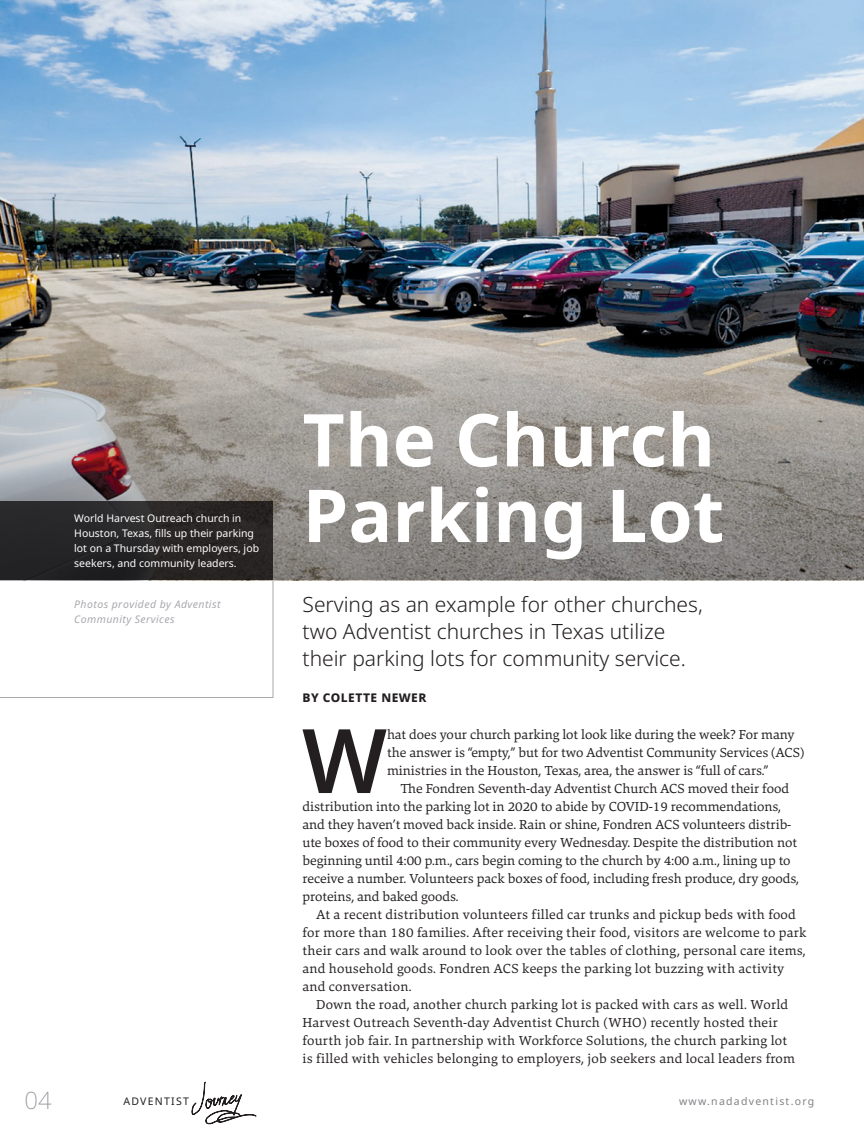
<style>
.page{position:relative;width:864px;height:1134px;background:#fff}
.page>*{position:absolute;margin:0;border:0;box-sizing:border-box;transform-origin:0 0}
.First_Paragraph{font:600 89.1px "Noto Sans";color:#231f20}
.t1{font:700 73.05px "Noto Sans";color:#fff}
.t2{font:200 23.85px "Noto Sans";color:#939598}
.Feature_Subhead{font:300 21px/27px "Noto Sans";color:#231f20}
.Body_Copy{font:13.5px/18px "Danton";letter-spacing:.01em;color:#231f20}
.First_Paragraph-2{font:13.5px/18px "Danton";color:#231f20}
.Byline{font:800 12px "Noto Sans";letter-spacing:.04em;color:#231f20}
.t3{font:10.5px/15px "Noto Sans";color:#fff}
.Photo_Credit{font:italic 10.5px/15px "Noto Sans";letter-spacing:.04em;color:#a8a9ad}
.t4{font:10.5px "Noto Sans";letter-spacing:.12em;color:#808285}
.t5{font:10.5px "Noto Sans";letter-spacing:.12em;color:#231f20}
</style>
<div class="page">
<svg style="left:192px;top:1081px;width:64px;height:43px"></svg>
<svg style="left:0;top:580px;width:273px;height:118px"></svg>
<img style="left:0;top:0;width:864px;height:304px">
<svg style="left:0;top:304px;width:864px;height:276px;background:#938f8a"></svg>
<div style="left:0;top:501px;width:273px;height:79px;background:#231f20"></div>
<p class="t3" style="left:74px;top:510px;width:186px">World Harvest Outreach church in Houston, Texas, fills up their parking lot on a Thursday with employers, job seekers, and community leaders.</p>
<p class="Photo_Credit" style="left:74px;top:596px;width:148px">Photos provided by Adventist<br>Community Services</p>
<p class="t1" style="left:303px;top:388px;width:414px">The Church</p>
<p class="t1" style="left:303px;top:464px;width:423px">Parking Lot</p>
<p class="Feature_Subhead" style="left:303px;top:591px;width:402px">Serving as an example for other churches, two Adventist churches in Texas utilize their parking lots for community service.</p>
<p class="Byline" style="left:303px;top:689px;width:125px">BY COLETTE NEWER</p>
<p class="First_Paragraph" style="left:302px;top:698px;width:86px">W</p>
<p class="First_Paragraph-2" style="left:387px;top:725px;width:419px">hat does your church parking lot look like during the week? For many the answer is “empty,” but for two Adventist Community Services (ACS) ministries in the Houston, Texas, area, the answer is “full of cars.”</p>
<p class="Body_Copy" style="left:303px;top:779px;width:498px;text-indent:98px">The Fondren Seventh-day Adventist Church ACS moved their food distribution into the parking lot in 2020 to abide by COVID-19 recommendations, and they haven’t moved back inside. Rain or shine, Fondren ACS volunteers distrib&shy;ute boxes of food to their community every Wednesday. Despite the distribution not beginning until 4:00 p.m., cars begin coming to the church by 4:00 a.m., lining up to receive a number. Volunteers pack boxes of food, including fresh produce, dry goods, proteins, and baked goods.</p>
<p class="Body_Copy" style="left:303px;top:905px;width:506px;text-indent:14px">At a recent distribution volunteers filled car trunks and pickup beds with food for more than 180 families. After receiving their food, visitors are welcome to park their cars and walk around to look over the tables of clothing, personal care items, and household goods. Fondren ACS keeps the parking lot buzzing with activity and conversation.</p>
<p class="Body_Copy" style="left:303px;top:995px;width:494px;text-indent:14px">Down the road, another church parking lot is packed with cars as well. World Harvest Outreach Seventh-day Adventist Church (WHO) recently hosted their fourth job fair. In partnership with Workforce Solutions, the church parking lot is filled with vehicles belonging to employers, job seekers and local leaders from</p>
<p class="t2" style="left:24px;top:1084px;width:29px">04</p>
<p class="t5" style="left:123px;top:1094px;width:67px">ADVENTIST</p>
<p class="t4" style="left:679px;top:1094px;width:137px">www.nadadventist.org</p>
</div>
